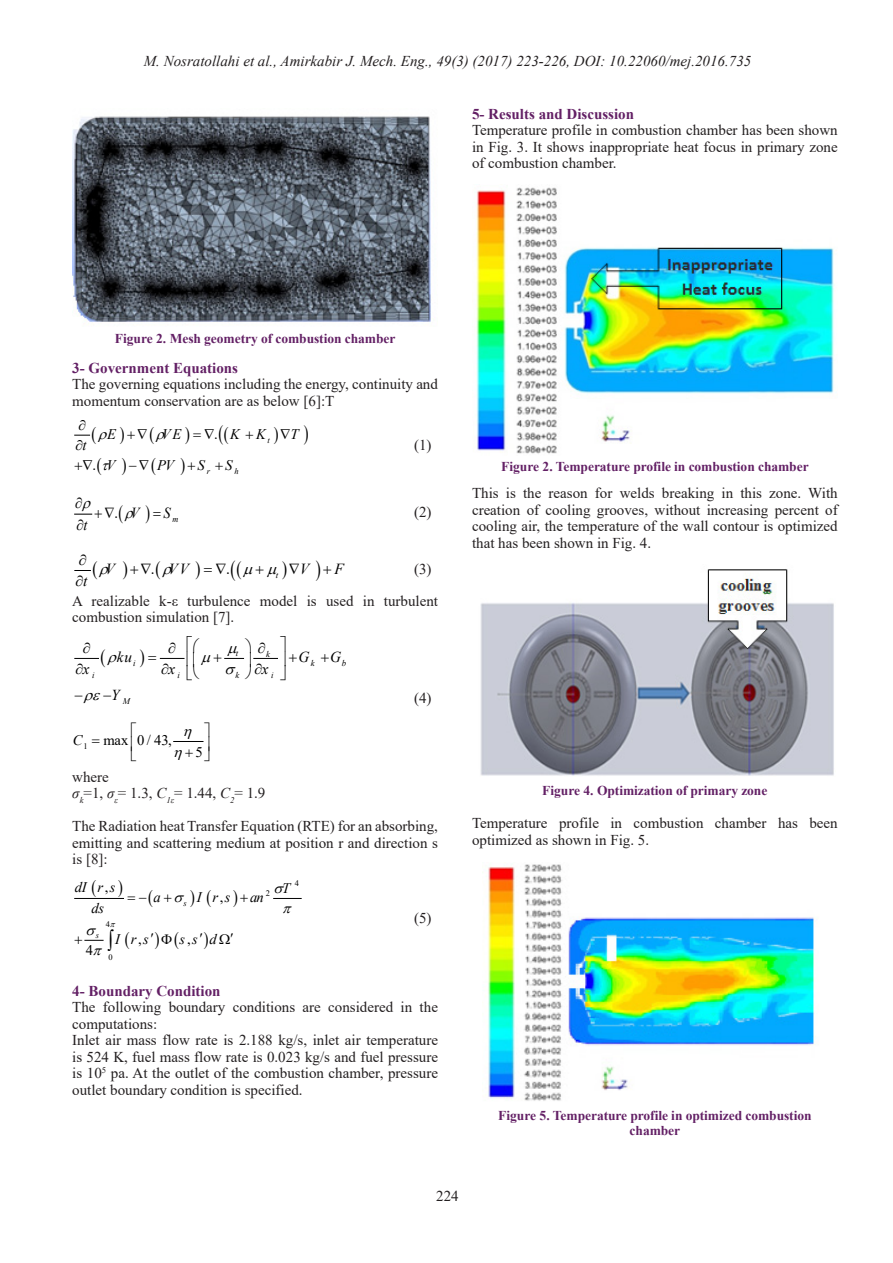
<style>
.page{position:relative;width:893px;height:1263px;background:#fff}
.page>*{position:absolute;margin:0;border:0;box-sizing:border-box;transform-origin:0 0}
.t1{font:italic 15.3px "Times New Roman";color:#000}
.t2{font:italic 15.3px "Times New Roman";color:#000;scale:.92 1}
.t3{font:15.3px "Times New Roman";color:#000}
.t4{font:15.3px "Times New Roman";color:#000;scale:.92 1}
.t5{font:italic 15.15px "Times New Roman";color:#000}
.Normal_Text{font:15px/16.5px "Times New Roman";color:#231f20}
.t6{font:italic 15px "Times New Roman";color:#231f20}
.t7{font:700 15px "Times New Roman";color:#632065}
.t8{font:14.7px "Times New Roman";color:#000}
.t9{font:italic 14.55px "Times New Roman";letter-spacing:.11em;color:#000}
.t10{font:14.55px "Times New Roman";color:#000}
.t11{font:14.55px/31.2px "Symbol";color:#000;text-align:center}
.Captions__Figures__d{font:700 13.5px/15px "Times New Roman";letter-spacing:-.005em;color:#632065;text-align:center}
.t12{font:italic 8.85px "Times New Roman";color:#000}
.t13{font:italic 8.7px "Times New Roman";color:#000}
.t14{font:italic 8.4px "Times New Roman";color:#000}
.t15{font:8.4px "Times New Roman";color:#000}
.s1{font-style:italic}
</style>
<div class="page">
<hr style="left:75px;top:898px;width:49px;height:1px;background:#000">
<img style="left:72px;top:116px;width:359px;height:208px">
<img style="left:476px;top:187px;width:358px;height:267px">
<img style="left:480px;top:569px;width:354px;height:207px">
<img style="left:488px;top:864px;width:328px;height:237px">
<svg style="left:274px;top:898px;width:27px;height:1px"></svg>
<svg style="left:173px;top:741px;width:31px;height:1px"></svg>
<svg style="left:75px;top:434px;width:16px;height:2px"></svg>
<svg style="left:75px;top:513px;width:18px;height:2px"></svg>
<svg style="left:75px;top:570px;width:16px;height:1px"></svg>
<svg style="left:75px;top:657px;width:24px;height:2px"></svg>
<svg style="left:159px;top:657px;width:119px;height:2px"></svg>
<svg style="left:84px;top:939px;width:20px;height:2px"></svg>
<p class="t6" style="left:144px;top:51px;width:609px">M. Nosratollahi et al., Amirkabir J. Mech. Eng., 49(3) (2017) 223-226, DOI: 10.22060/mej.2016.735</p>
<p class="t7" style="left:472px;top:103px;width:164px">5- Results and Discussion</p>
<p class="Normal_Text" style="left:472px;top:121px;width:367px;text-align:justify">Temperature profile in combustion chamber has been shown in Fig. 3. It shows inappropriate heat focus in primary zone of combustion chamber.</p>
<p class="Captions__Figures__d" style="left:115px;top:330px;width:282px">Figure 2. Mesh geometry of combustion chamber</p>
<p class="t7" style="left:72px;top:357px;width:167px">3- Government Equations</p>
<p class="Normal_Text" style="left:72px;top:375px;width:367px">The governing equations including the energy, continuity and momentum conservation are as below [6]:T</p>
<p class="Normal_Text" style="left:414px;top:437px;width:19px">(1)</p>
<p class="t9" style="left:107px;top:424px;width:10px">E</p>
<p class="t9" style="left:162px;top:424px;width:21px">VE</p>
<p class="t9" style="left:230px;top:424px;width:38px">K K</p>
<p class="t9" style="left:280px;top:424px;width:20px">∇T</p>
<p class="t11" style="left:129px;top:417px;width:22px">∇ −∇</p>
<p class="t10" style="left:204px;top:424px;width:15px">∇.</p>
<p class="t14" style="left:268px;top:434px;width:4px">t</p>
<p class="t9" style="left:75px;top:435px;width:13px">∂t</p>
<p class="t9" style="left:107px;top:455px;width:10px">V</p>
<p class="t9" style="left:157px;top:455px;width:19px">PV</p>
<p class="t9" style="left:198px;top:455px;width:9px">S</p>
<p class="t9" style="left:225px;top:455px;width:9px">S</p>
<p class="t10" style="left:82px;top:455px;width:15px">∇.</p>
<p class="t14" style="left:207px;top:465px;width:5px">r</p>
<p class="t14" style="left:234px;top:465px;width:6px">h</p>
<p class="t2" style="left:77px;top:514px;width:13px">∂t</p>
<p class="t4" style="left:105px;top:502px;width:16px">∇.</p>
<p class="Normal_Text" style="left:414px;top:503px;width:19px">(2)</p>
<p class="t2" style="left:131px;top:502px;width:11px">V</p>
<p class="t2" style="left:164px;top:502px;width:18px">S<sub>m</sub></p>
<p class="t3" style="left:140px;top:558px;width:16px">∇.</p>
<p class="t3" style="left:215px;top:558px;width:16px">∇.</p>
<p class="Normal_Text" style="left:414px;top:560px;width:19px">(3)</p>
<p class="t1" style="left:289px;top:559px;width:22px">∇V</p>
<p class="t1" style="left:334px;top:559px;width:11px">F</p>
<p class="t1" style="left:105px;top:559px;width:11px">V</p>
<p class="t1" style="left:169px;top:559px;width:22px">VV</p>
<p class="t12" style="left:276px;top:569px;width:4px">t</p>
<p class="t1" style="left:76px;top:571px;width:13px">∂t</p>
<p class="Normal_Text" style="left:72px;top:592px;width:367px">A realizable k-ε turbulence model is used in turbulent combustion simulation [7].</p>
<p class="t13" style="left:236px;top:647px;width:4px">t</p>
<p class="t13" style="left:266px;top:648px;width:5px">k</p>
<p class="t5" style="left:117px;top:647px;width:17px">ku</p>
<p class="t5" style="left:298px;top:647px;width:12px">G</p>
<p class="t5" style="left:330px;top:647px;width:12px">G</p>
<p class="t13" style="left:133px;top:657px;width:4px">i</p>
<p class="t13" style="left:311px;top:657px;width:5px">k</p>
<p class="t13" style="left:342px;top:657px;width:6px">b</p>
<p class="t5" style="left:76px;top:659px;width:16px">∂x</p>
<p class="t5" style="left:161px;top:659px;width:16px">∂x</p>
<p class="t5" style="left:255px;top:659px;width:16px">∂x</p>
<p class="t5" style="left:103px;top:684px;width:18px">−Y</p>
<p class="t13" style="left:92px;top:669px;width:4px">i</p>
<p class="t13" style="left:178px;top:669px;width:4px">i</p>
<p class="t13" style="left:235px;top:669px;width:5px">k</p>
<p class="t13" style="left:271px;top:669px;width:4px">i</p>
<p class="t13" style="left:123px;top:695px;width:9px">M</p>
<p class="t8" style="left:73px;top:730px;width:100px"><span class="s1">C</span><sub>1</sub> max 0 / 43,</p>
<p class="t8" style="left:195px;top:741px;width:9px">5</p>
<p class="Normal_Text" style="left:414px;top:689px;width:19px">(4)</p>
<p class="Normal_Text" style="left:72px;top:768px;width:38px">where</p>
<p class="Normal_Text" style="left:72px;top:785px;width:195px"><span class="s1">σ</span><sub>k</sub>=1, <span class="s1">σ</span><sub>ε</sub>= 1.3, <span class="s1">C</span><sub>1ε</sub>= 1.44, <span class="s1">C</span><sub>2</sub>= 1.9</p>
<p class="Normal_Text" style="left:72px;top:818px;width:367px;text-align:justify">The Radiation heat Transfer Equation (RTE) for an absorbing, emitting and scattering medium at position r and direction s is [8]:</p>
<p class="t15" style="left:295px;top:878px;width:6px">4</p>
<p class="t9" style="left:75px;top:877px;width:42px">dI rs</p>
<p class="t9" style="left:282px;top:878px;width:10px">T</p>
<p class="t9" style="left:154px;top:887px;width:9px">a</p>
<p class="t9" style="left:197px;top:887px;width:35px">I rs</p>
<p class="t9" style="left:250px;top:887px;width:15px">an</p>
<p class="t9" style="left:91px;top:898px;width:14px">ds</p>
<p class="t9" style="left:115px;top:929px;width:35px">I rs</p>
<p class="t9" style="left:180px;top:929px;width:39px">ss d</p>
<p class="t15" style="left:266px;top:887px;width:6px">2</p>
<p class="t10" style="left:105px;top:876px;width:5px">,</p>
<p class="t10" style="left:220px;top:887px;width:5px">,</p>
<p class="t14" style="left:183px;top:897px;width:5px">s</p>
<p class="t15" style="left:106px;top:918px;width:6px">4</p>
<p class="t15" style="left:109px;top:951px;width:6px">0</p>
<p class="t14" style="left:96px;top:930px;width:5px">s</p>
<p class="t10" style="left:138px;top:929px;width:5px">,</p>
<p class="t10" style="left:187px;top:929px;width:5px">,</p>
<p class="t10" style="left:86px;top:940px;width:9px">4</p>
<p class="Normal_Text" style="left:414px;top:909px;width:19px">(5)</p>
<p class="t7" style="left:72px;top:980px;width:150px">4- Boundary Condition</p>
<p class="Normal_Text" style="left:72px;top:998px;width:367px">The following boundary conditions are considered in the computations:</p>
<p class="Normal_Text" style="left:72px;top:1031px;width:367px;text-align:justify">Inlet air mass flow rate is 2.188 kg/s, inlet air temperature is 524 K, fuel mass flow rate is 0.023 kg/s and fuel pressure is 10<sup>5</sup> pa. At the outlet of the combustion chamber, pressure outlet boundary condition is specified.</p>
<p class="Captions__Figures__d" style="left:501px;top:459px;width:309px">Figure 2. Temperature profile in combustion chamber</p>
<p class="Normal_Text" style="left:472px;top:484px;width:367px;text-align:justify">This is the reason for welds breaking in this zone. With creation of cooling grooves, without increasing percent of cooling air, the temperature of the wall contour is optimized that has been shown in Fig. 4.</p>
<p class="Captions__Figures__d" style="left:542px;top:782px;width:227px">Figure 4. Optimization of primary zone</p>
<p class="Normal_Text" style="left:472px;top:814px;width:367px">Temperature profile in combustion chamber has been optimized as shown in Fig. 5.</p>
<p class="Captions__Figures__d" style="left:498px;top:1108px;width:315px">Figure 5. Temperature profile in optimized combustion chamber</p>
<p class="Normal_Text" style="left:436px;top:1187px;width:24px">224</p>
</div>
